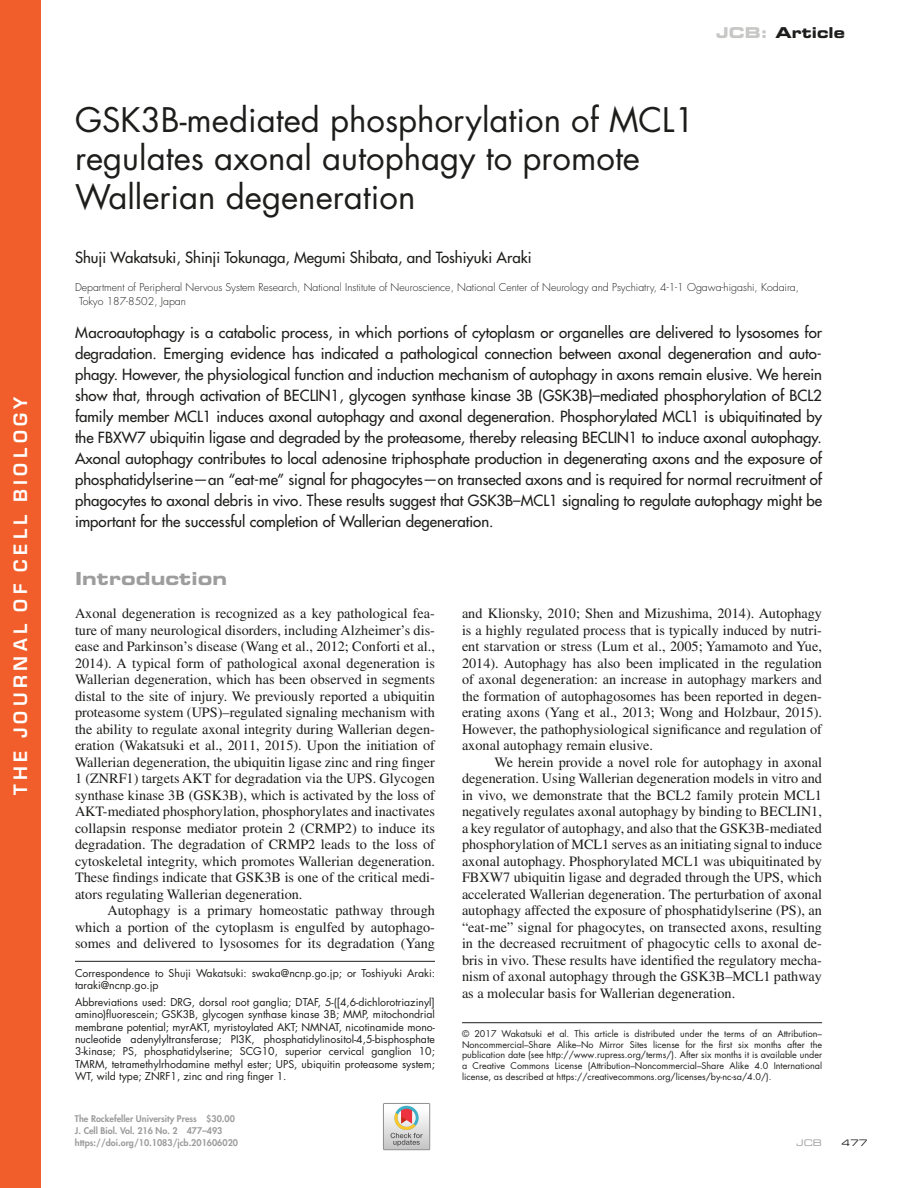
<style>
.page{position:relative;width:918px;height:1188px;background:#fff}
.page>*{position:absolute;margin:0;border:0;box-sizing:border-box;transform-origin:0 0}
.t1{font:33px/38.2px "Futura Std";color:#1d1d1b}
.t2{font:600 18px "Eurostile";letter-spacing:.25em;color:#fff}
.t3{font:18px "Eurostile LT Std Bold Ex 2";letter-spacing:.005em;color:#9d9d9d}
.t4{font:500 15px/21px "Futura Std";color:#1d1d1b;text-align:justify}
.t5{font:15px "Eurostile LT Std Bold Ex 2";color:#1d1d1b}
.t6{font:14.25px/16.5px "Times LT Std";color:#1d1d1b;text-align:justify}
.t7{font:10.5px/12.5px "Futura Std";color:#1d1d1b}
.t8{font:300 10.5px/13.5px "Futura Std";color:#1d1d1b}
.t9{font:9px/10.8px "Futura Std";color:#1d1d1b;text-align:justify}
.t10{font:800 9px/12px "Futura Std";color:#9d9d9d}
.t11{font:9px "Eurostile LT Std Ex 2";color:#9d9d9d}
.t12{font:9px "Eurostile LT Std Ex 2";color:#1d1d1b}
.s1{color:#c7c7c6}
</style>
<div class="page">
<svg style="left:383px;top:1103px;width:47px;height:47px"></svg>
<hr style="left:75px;top:961px;width:360px;height:1px;background:#1d1d1b">
<hr style="left:462px;top:1022px;width:360px;height:1px;background:#1d1d1b">
<div style="left:0;top:0;width:40px;height:1188px;background:#f15d2b"></div>
<p class="t2" style="left:13px;top:795px;width:400px;rotate:-90deg">THE JOURNAL OF CELL BIOLOGY</p>
<p class="t5" style="left:716px;top:22px;width:130px"><span class="s1">JCB:</span> Article</p>
<h1 class="t1" style="left:75px;top:101px;width:621px">GSK3B-mediated phosphorylation of MCL1 regulates axonal autophagy to promote<br>Wallerian degeneration</h1>
<p class="t4" style="left:75px;top:247px;width:458px">Shuji Wakatsuki, Shinji Tokunaga, Megumi Shibata, and Toshiyuki Araki</p>
<p class="t8" style="left:79px;top:281px;width:722px;text-indent:-4px">Department of Peripheral Nervous System Research, National Institute of Neuroscience, National Center of Neurology and Psychiatry, 4-1-1 Ogawa-higashi, Kodaira,<br>Tokyo 187-8502, Japan</p>
<p class="t4" style="left:75px;top:322px;width:749px">Macroautophagy is a catabolic process, in which portions of cytoplasm or organelles are delivered to lysosomes for degradation. Emerging evidence has indicated a pathological connection between axonal degeneration and auto&shy;phagy. However, the physiological function and induction mechanism of autophagy in axons remain elusive. We herein show that, through activation of BECLIN1, glycogen synthase kinase 3B (GSK3B)–mediated phosphorylation of BCL2 family member MCL1 induces axonal autophagy and axonal degeneration. Phosphorylated MCL1 is ubiquitinated by the FBXW7 ubiquitin ligase and degraded by the proteasome, thereby releasing BECLIN1 to induce axonal autophagy.<br>Axonal autophagy contributes to local adenosine triphosphate production in degenerating axons and the exposure of phosphatidylserine—an “eat-me” signal for phagocytes—on transected axons and is required for normal recruitment of phagocytes to axonal debris in vivo. These results suggest that GSK3B–MCL1 signaling to regulate autophagy might be important for the successful completion of Wallerian degeneration.</p>
<p class="t3" style="left:75px;top:566px;width:154px">Introduction</p>
<p class="t6" style="left:75px;top:605px;width:362px">Axonal degeneration is recognized as a key pathological fea&shy;ture of many neurological disorders, including Alzheimer’s dis&shy;ease and Parkinson’s disease (Wang et al., 2012; Conforti et al., 2014). A typical form of pathological axonal degeneration is Wallerian degeneration, which has been observed in segments distal to the site of injury. We previously reported a ubiquitin proteasome system (UPS)–regulated signaling mechanism with the ability to regulate axonal integrity during Wallerian degen&shy;eration (Wakatsuki et al., 2011, 2015). Upon the initiation of Wallerian degeneration, the ubiquitin ligase zinc and ring finger 1 (ZNRF1) targets AKT for degradation via the UPS. Glycogen synthase kinase 3B (GSK3B), which is activated by the loss of AKT-mediated phosphorylation, phosphorylates and inactivates collapsin response mediator protein 2 (CRMP2) to induce its degradation. The degradation of CRMP2 leads to the loss of cytoskeletal integrity, which promotes Wallerian degeneration.<br>These findings indicate that GSK3B is one of the critical medi&shy;ators regulating Wallerian degeneration.</p>
<p class="t6" style="left:75px;top:902px;width:362px;text-indent:32px">Autophagy is a primary homeostatic pathway through which a portion of the cytoplasm is engulfed by autophago&shy;somes and delivered to lysosomes for its degradation (Yang</p>
<p class="t7" style="left:75px;top:967px;width:362px">Correspondence to Shuji Wakatsuki: swaka@ncnp.go.jp; or Toshiyuki Araki: taraki@ncnp.go.jp</p>
<p class="t7" style="left:75px;top:996px;width:362px;text-align:justify">Abbreviations used: DRG, dorsal root ganglia; DTAF, 5-([4,6-dichlorotriazinyl] amino)fluorescein; GSK3B, glycogen synthase kinase 3B; MMP, mitochondrial membrane potential; myrAKT, myristoylated AKT; NMNAT, nicotinamide mono&shy;nucleotide adenylyltransferase; PI3K, phosphatidylinositol-4,5-bisphosphate 3-kinase; PS, phosphatidylserine; SCG10, superior cervical ganglion 10; TMRM, tetramethylrhodamine methyl ester; UPS, ubiquitin proteasome system; WT, wild type; ZNRF1, zinc and ring finger 1.</p>
<p class="t10" style="left:75px;top:1112px;width:165px">The Rockefeller University Press $30.00<br>J. Cell Biol. Vol. 216 No. 2 477–493 https://doi.org/10.1083/jcb.201606020</p>
<p class="t6" style="left:462px;top:605px;width:362px">and Klionsky, 2010; Shen and Mizushima, 2014). Autophagy is a highly regulated process that is typically induced by nutri&shy;ent starvation or stress (Lum et al., 2005; Yamamoto and Yue, 2014). Autophagy has also been implicated in the regulation of axonal degeneration: an increase in autophagy markers and the formation of autophagosomes has been reported in degen&shy;erating axons (Yang et al., 2013; Wong and Holzbaur, 2015).<br>However, the pathophysiological significance and regulation of axonal autophagy remain elusive.</p>
<p class="t6" style="left:462px;top:753px;width:362px;text-indent:32px">We herein provide a novel role for autophagy in axonal degeneration. Using Wallerian degeneration models in vitro and in vivo, we demonstrate that the BCL2 family protein MCL1 negatively regulates axonal autophagy by binding to BECLIN1, a key regulator of autophagy, and also that the GSK3B-mediated phosphorylation of MCL1 serves as an initiating signal to induce axonal autophagy. Phosphorylated MCL1 was ubiquitinated by FBXW7 ubiquitin ligase and degraded through the UPS, which accelerated Wallerian degeneration. The perturbation of axonal autophagy affected the exposure of phosphatidylserine (PS), an “eat-me” signal for phagocytes, on transected axons, resulting in the decreased recruitment of phagocytic cells to axonal de&shy;bris in vivo. These results have identified the regulatory mecha&shy;nism of axonal autophagy through the GSK3B–MCL1 pathway as a molecular basis for Wallerian degeneration.</p>
<p class="t9" style="left:462px;top:1028px;width:362px">© 2017 Wakatsuki et al. This article is distributed under the terms of an Attribution– Noncommercial–Share Alike–No Mirror Sites license for the first six months after the publication date (see http://www.rupress.org/terms/). After six months it is available under a Creative Commons License (Attribution–Noncommercial–Share Alike 4.0 International license, as described at https://creativecommons.org/licenses/by-nc-sa/4.0/).</p>
<p class="t11" style="left:796px;top:1136px;width:27px">JCB</p>
<p class="t12" style="left:842px;top:1136px;width:28px">477</p>
</div>
